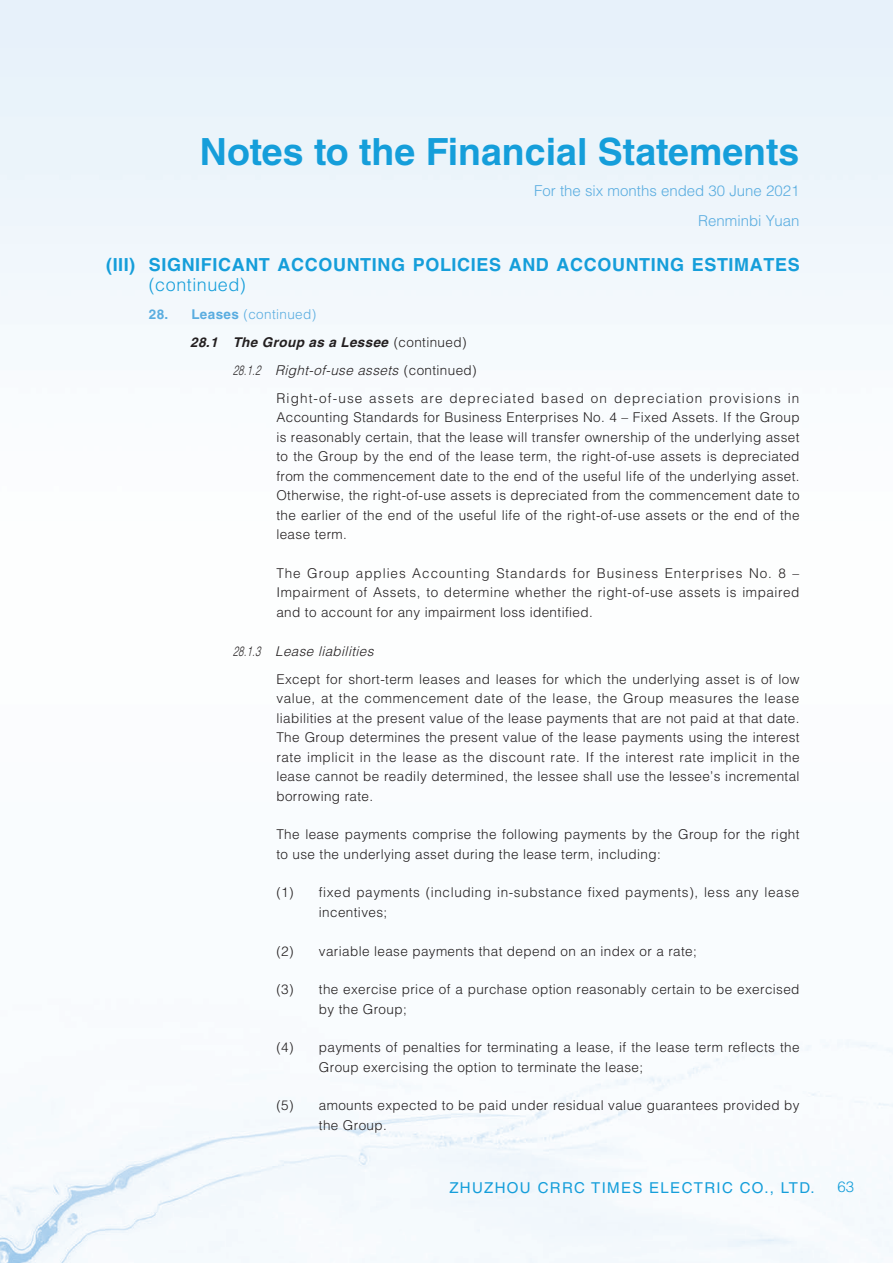
<style>
.page{position:relative;width:893px;height:1263px;background:#fff}
.page>*{position:absolute;margin:0;border:0;box-sizing:border-box;transform-origin:0 0}
.t1{font:700 37.5px "Helvetica LT Std";color:#159eda}
._01_Heading_1{font:700 18px/19.5px "Helvetica LT Std";letter-spacing:.035em;color:#159eda}
.t2{font:300 15px/30px "Helvetica LT Std";color:#5aade0;text-align:right}
.t3{font:15px "Helvetica LT Std";letter-spacing:.09em;color:#159eda}
.t4{font:300 15px "Helvetica LT Std";color:#159eda}
._00_Body_text{font:300 13.5px/19.5px "Helvetica LT Std";letter-spacing:.03em;color:#231f20}
._04_Heading_4{font:italic 300 13.5px "Helvetica LT Std";color:#231f20;scale:.7 1}
._03_Heading_3{font:italic 700 13.5px "Helvetica LT Std";color:#231f20}
._02_Heading_2{font:300 13.5px "Helvetica LT Std";letter-spacing:.03em;color:#5aade0}
.s1{font-weight:300}
.s2{font-weight:700}
.s3{font-weight:300;font-style:normal}
.s4{font-style:normal}
</style>
<div class="page">
<h1 class="t1" style="left:200px;top:129px;width:601px">Notes to the Financial Statements</h1>
<p class="t2" style="left:534px;top:176px;width:267px">For the six months ended 30 June 2021<br>Renminbi Yuan</p>
<p class="_01_Heading_1" style="left:149px;top:255px;width:652px;text-indent:-43px">(III) SIGNIFICANT ACCOUNTING POLICIES AND ACCOUNTING ESTIMATES <span class="s1">(continued)</span></p>
<p class="_02_Heading_2" style="left:149px;top:305px;width:169px"><span class="s2">28. Leases</span> (continued)</p>
<p class="_03_Heading_3" style="left:190px;top:334px;width:278px">28.1 The Group as a Lessee <span class="s3">( c o n t i n u e d )</span></p>
<p class="_04_Heading_4" style="left:233px;top:361px;width:350px">28.1.2 Right-of-use assets <span class="s4">( c o n t i n u e d )</span></p>
<p class="_00_Body_text" style="left:276px;top:388px;width:525px;text-align:justify">Right-of-use assets are depreciated based on depreciation provisions in Accounting Standards for Business Enterprises No. 4 – Fixed Assets. If the Group is reasonably certain, that the lease will transfer ownership of the underlying asset to the Group by the end of the lease term, the right-of-use assets is depreciated from the commencement date to the end of the useful life of the underlying asset.<br>Otherwise, the right-of-use assets is depreciated from the commencement date to the earlier of the end of the useful life of the right-of-use assets or the end of the lease term.</p>
<p class="_00_Body_text" style="left:276px;top:563px;width:525px;text-align:justify">The Group applies Accounting Standards for Business Enterprises No. 8 – Impairment of Assets, to determine whether the right-of-use assets is impaired and to account for any impairment loss identified.</p>
<p class="_04_Heading_4" style="left:233px;top:642px;width:208px">28.1.3 Lease liabilities</p>
<p class="_00_Body_text" style="left:276px;top:669px;width:525px;text-align:justify">Except for short-term leases and leases for which the underlying asset is of low value, at the commencement date of the lease, the Group measures the lease liabilities at the present value of the lease payments that are not paid at that date.<br>The Group determines the present value of the lease payments using the interest rate implicit in the lease as the discount rate. If the interest rate implicit in the lease cannot be readily determined, the lessee shall use the lessee’s incremental borrowing rate.</p>
<p class="_00_Body_text" style="left:276px;top:824px;width:525px">The lease payments comprise the following payments by the Group for the right to use the underlying asset during the lease term, including:</p>
<p class="_00_Body_text" style="left:319px;top:883px;width:482px;text-indent:-43px">(1) fixed payments (including in-substance fixed payments), less any lease incentives;</p>
<p class="_00_Body_text" style="left:276px;top:941px;width:422px">(2) variable lease payments that depend on an index or a rate;</p>
<p class="_00_Body_text" style="left:319px;top:979px;width:482px;text-indent:-43px">(3) the exercise price of a purchase option reasonably certain to be exercised by the Group;</p>
<p class="_00_Body_text" style="left:319px;top:1037px;width:482px;text-indent:-43px">(4) payments of penalties for terminating a lease, if the lease term reflects the<br>Group exercising the option to terminate the lease;</p>
<p class="_00_Body_text" style="left:319px;top:1096px;width:482px;text-indent:-43px">(5) amounts expected to be paid under residual value guarantees provided by the Group.</p>
<p class="t3" style="left:449px;top:1179px;width:367px">ZHUZHOU CRRC TIMES ELECTRIC CO., LTD.</p>
<p class="t4" style="left:837px;top:1178px;width:18px">63</p>
</div>
